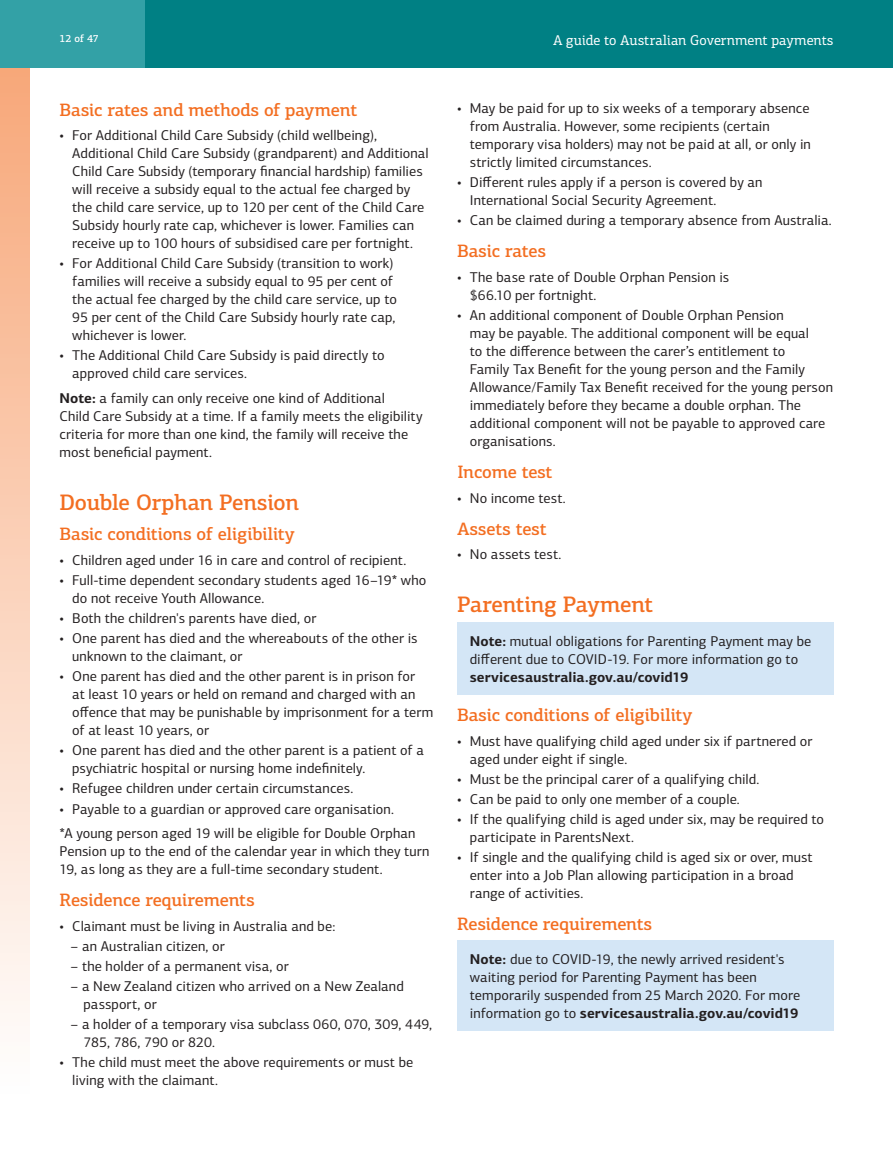
<style>
.page{position:relative;width:893px;height:1170px;background:#fff}
.page>*{position:absolute;margin:0;border:0;box-sizing:border-box;transform-origin:0 0}
.t1{font:500 22.5px "PF Centro Slab Pro";letter-spacing:-.015em;color:#f36e21}
.t2{font:500 18px "PF Centro Slab Pro";letter-spacing:-.015em;color:#f36e21}
.t3{font:14.25px/18px "PF Centro Sans Pro";letter-spacing:.005em;color:#231f20}
.t4{font:14.25px "PF Centro Slab Pro";color:#fff}
.t5{font:700 14.25px "PF Centro Sans Pro";color:#231f20}
.t6{font:500 10.5px "PF Centro Slab Pro";color:#fff}
.s1{font-weight:700}
</style>
<div class="page">
<div style="left:0;top:0;width:893px;height:68px;background:#008084"></div>
<div style="left:0;top:0;width:145px;height:68px;background:#33a1a6"></div>
<div style="left:0;top:68px;width:30px;height:1025px;background:linear-gradient(to bottom,#f7a879,#fefefe)"></div>
<div style="left:457px;top:622px;width:376px;height:73px;background:#d4e6f6"></div>
<div style="left:457px;top:940px;width:376px;height:90px;background:#d4e6f6"></div>
<p class="t6" style="left:60px;top:32px;width:41px">12 of 47</p>
<p class="t4" style="left:553px;top:31px;width:282px">A guide to Australian Government payments</p>
<p class="t2" style="left:60px;top:98px;width:299px">Basic rates and methods of payment</p>
<p class="t3" style="left:72px;top:126px;width:358px;text-indent:-13px">• For Additional Child Care Subsidy (child wellbeing), Additional Child Care Subsidy (grandparent) and Additional Child Care Subsidy (temporary financial hardship) families will receive a subsidy equal to the actual fee charged by the child care service, up to 120 per cent of the Child Care Subsidy hourly rate cap, whichever is lower. Families can receive up to 100 hours of subsidised care per fortnight.</p>
<p class="t3" style="left:72px;top:254px;width:326px;text-indent:-13px">• For Additional Child Care Subsidy (transition to work) families will receive a subsidy equal to 95 per cent of the actual fee charged by the child care service, up to 95 per cent of the Child Care Subsidy hourly rate cap, whichever is lower.</p>
<p class="t3" style="left:72px;top:346px;width:314px;text-indent:-13px">• The Additional Child Care Subsidy is paid directly to approved child care services.</p>
<p class="t3" style="left:60px;top:389px;width:365px"><span class="s1">Note:</span> a family can only receive one kind of Additional<br>Child Care Subsidy at a time. If a family meets the eligibility criteria for more than one kind, the family will receive the most beneficial payment.</p>
<h1 class="t1" style="left:60px;top:488px;width:241px">Double Orphan Pension</h1>
<p class="t2" style="left:60px;top:522px;width:237px">Basic conditions of eligibility</p>
<p class="t3" style="left:60px;top:550px;width:348px">• Children aged under 16 in care and control of recipient.</p>
<p class="t3" style="left:72px;top:570px;width:356px;text-indent:-13px">• Full-time dependent secondary students aged 16–19* who do not receive Youth Allowance.</p>
<p class="t3" style="left:60px;top:609px;width:258px">• Both the children's parents have died, or</p>
<p class="t3" style="left:72px;top:629px;width:347px;text-indent:-13px">• One parent has died and the whereabouts of the other is unknown to the claimant, or</p>
<p class="t3" style="left:72px;top:667px;width:362px;text-indent:-13px">• One parent has died and the other parent is in prison for<br>at least 10 years or held on remand and charged with an offence that may be punishable by imprisonment for a term of at least 10 years, or</p>
<p class="t3" style="left:72px;top:741px;width:353px;text-indent:-13px">• One parent has died and the other parent is a patient of a psychiatric hospital or nursing home indefinitely.</p>
<p class="t3" style="left:60px;top:779px;width:295px">• Refugee children under certain circumstances.</p>
<p class="t3" style="left:60px;top:796px;width:357px;line-height:24.5px">• Payable to a guardian or approved care organisation.<br>*A young person aged 19 will be eligible for Double Orphan</p>
<p class="t3" style="left:60px;top:842px;width:371px">Pension up to the end of the calendar year in which they turn<br>19, as long as they are a full-time secondary student.</p>
<p class="t2" style="left:60px;top:888px;width:197px">Residence requirements</p>
<p class="t3" style="left:60px;top:916px;width:277px">• Claimant must be living in Australia and be:</p>
<p class="t3" style="left:71px;top:936px;width:156px">– an Australian citizen, or</p>
<p class="t3" style="left:71px;top:956px;width:219px">– the holder of a permanent visa, or</p>
<p class="t3" style="left:84px;top:977px;width:322px;text-indent:-13px">– a New Zealand citizen who arrived on a New Zealand passport, or</p>
<p class="t3" style="left:84px;top:1015px;width:350px;text-indent:-13px">– a holder of a temporary visa subclass 060, 070, 309, 449,<br>785, 786, 790 or 820.</p>
<p class="t3" style="left:72px;top:1053px;width:343px;text-indent:-13px">• The child must meet the above requirements or must be living with the claimant.</p>
<p class="t3" style="left:470px;top:99px;width:343px;text-indent:-13px">• May be paid for up to six weeks of a temporary absence from Australia. However, some recipients (certain temporary visa holders) may not be paid at all, or only in strictly limited circumstances.</p>
<p class="t3" style="left:470px;top:173px;width:294px;text-indent:-13px">• Different rules apply if a person is covered by an<br>International Social Security Agreement.</p>
<p class="t3" style="left:457px;top:211px;width:376px">• Can be claimed during a temporary absence from Australia.</p>
<p class="t2" style="left:457px;top:240px;width:90px">Basic rates</p>
<p class="t3" style="left:470px;top:268px;width:261px;text-indent:-13px">• The base rate of Double Orphan Pension is $66.10 per fortnight.</p>
<p class="t3" style="left:470px;top:306px;width:365px;text-indent:-13px">• An additional component of Double Orphan Pension<br>may be payable. The additional component will be equal<br>to the difference between the carer’s entitlement to<br>Family Tax Benefit for the young person and the Family Allowance/Family Tax Benefit received for the young person immediately before they became a double orphan. The additional component will not be payable to approved care organisations.</p>
<p class="t2" style="left:457px;top:461px;width:97px">Income test</p>
<p class="t3" style="left:457px;top:488px;width:110px">• No income test.</p>
<p class="t2" style="left:457px;top:517px;width:91px">Assets test</p>
<p class="t3" style="left:457px;top:545px;width:106px">• No assets test.</p>
<h1 class="t1" style="left:457px;top:590px;width:198px">Parenting Payment</h1>
<p class="t3" style="left:470px;top:632px;width:343px"><span class="s1">Note:</span> mutual obligations for Parenting Payment may be different due to COVID-19. For more information go to</p>
<p class="t5" style="left:470px;top:668px;width:220px">servicesaustralia.gov.au/covid19</p>
<p class="t2" style="left:457px;top:703px;width:237px">Basic conditions of eligibility</p>
<p class="t3" style="left:470px;top:731px;width:344px;text-indent:-13px">• Must have qualifying child aged under six if partnered or aged under eight if single.</p>
<p class="t3" style="left:457px;top:769px;width:304px">• Must be the principal carer of a qualifying child.</p>
<p class="t3" style="left:457px;top:790px;width:284px">• Can be paid to only one member of a couple.</p>
<p class="t3" style="left:470px;top:810px;width:356px;text-indent:-13px">• If the qualifying child is aged under six, may be required to participate in ParentsNext.</p>
<p class="t3" style="left:470px;top:848px;width:344px;text-indent:-13px">• If single and the qualifying child is aged six or over, must enter into a Job Plan allowing participation in a broad range of activities.</p>
<p class="t2" style="left:457px;top:913px;width:197px">Residence requirements</p>
<p class="t3" style="left:470px;top:950px;width:332px"><span class="s1">Note:</span> due to COVID-19, the newly arrived resident's waiting period for Parenting Payment has been temporarily suspended from 25 March 2020. For more information go to <span class="s1">servicesaustralia.gov.au/covid19</span></p>
</div>
